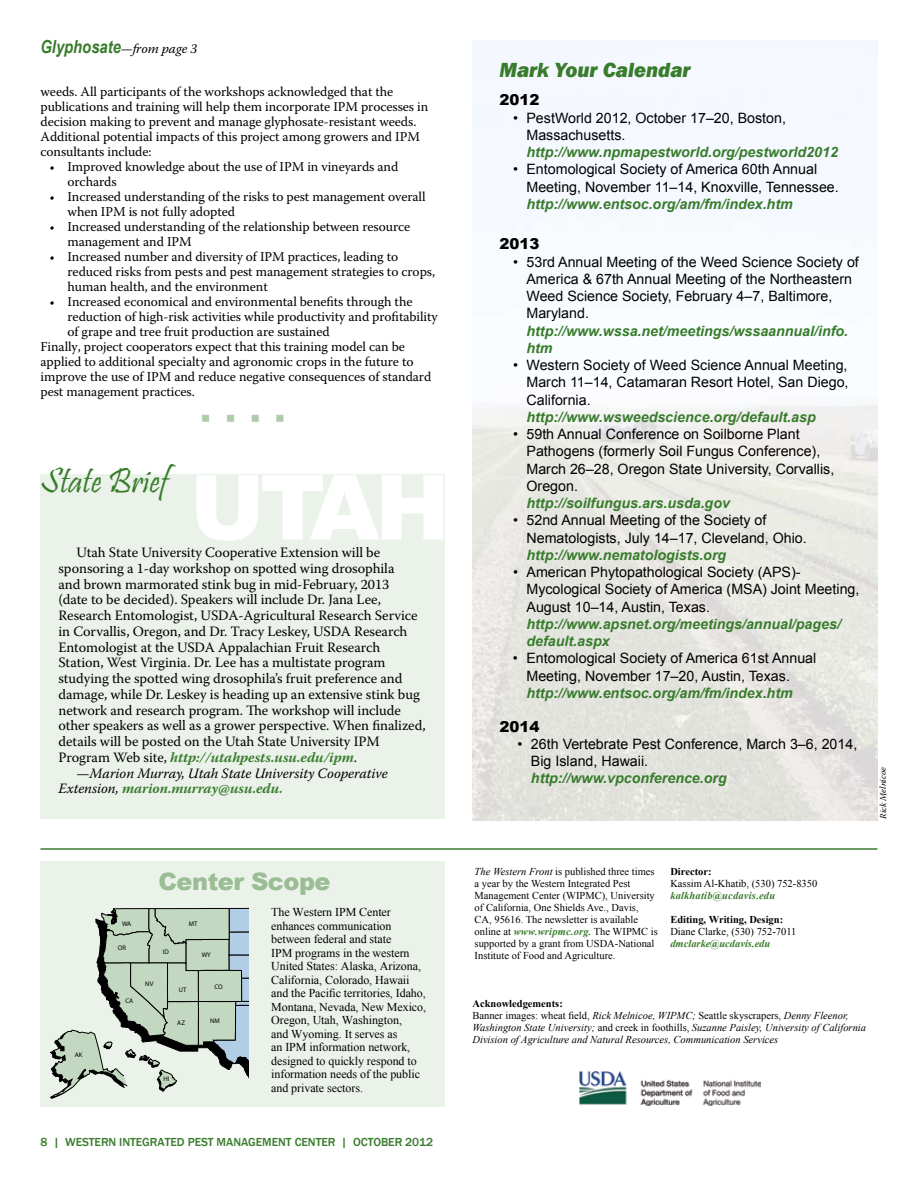
<style>
.page{position:relative;width:918px;height:1188px;background:#fff}
.page>*{position:absolute;margin:0;border:0;box-sizing:border-box;transform-origin:0 0}
.t1{font:900 90px "Arial";color:#fff}
.t2{font:36px "Pristina";color:#387c2c}
.t3{font:900 24px "Arial";letter-spacing:-.02em;color:#9bbd95}
.t4{font:italic 800 21px "Franklin Gothic";color:#387c2c}
.t5{font:italic 700 18px "Arial Narrow";color:#387c2c}
.t6{font:900 15px "Arial";color:#000}
.t7{font:14.25px/17.2px "Arial";color:#000}
.t8{font:14.25px "Warnock Pro";letter-spacing:-.005em;color:#000}
.t9{font:italic 700 14.25px/17.2px "Arial";color:#387c2c}
.t10{font:italic 700 14.25px "Warnock Pro";letter-spacing:-.005em;color:#387c2c}
.t11{font:italic 14.25px "Warnock Pro";letter-spacing:-.005em;color:#000}
.t12{font:13.5px/15px "Warnock Pro";letter-spacing:-.005em;color:#000}
.t13{font:12px/13.5px "Times New Roman";letter-spacing:-.005em;color:#000}
.t14{font:500 12px "Franklin Gothic";letter-spacing:-.005em;color:#387c2c}
.t15{font:10.5px/12px "Times New Roman";color:#000}
.t16{font:italic 10.5px/12px "Times New Roman";color:#000}
.t17{font:italic 700 10.5px "Times New Roman";letter-spacing:.005em;color:#387c2c}
.t18{font:700 10.5px "Times New Roman";color:#000}
.t19{font:italic 9px "Warnock Pro";letter-spacing:-.005em;color:#000}
.t20{font:6.6px "Futura";color:#000}
.s1{font-family:"Warnock Pro";font-weight:400;font-size:13.5px;color:#000}
.s2{font-weight:400;font-style:normal;color:#000}
.s3{font-style:normal}
.s4{font-weight:400;color:#000}
.s5{font-style:italic}
.s6{font-weight:700;font-style:italic;color:#387c2c}
.s7{font-weight:700;font-style:normal}
</style>
<div class="page">
<img style="left:472px;top:40px;width:406px;height:780px">
<hr style="left:40px;top:848px;width:838px;height:2px;background:#387c2c">
<img style="left:579px;top:1071px;width:181px;height:35px">
<div style="left:40px;top:862px;width:406px;height:245px;background:#ebf2ea"></div>
<svg style="left:50px;top:908px;width:199px;height:190px"></svg>
<div style="left:40px;top:474px;width:406px;height:345px;background:#ebf2ea"></div>
<h3 class="t5" style="left:40px;top:33px;width:158px">Glyphosate<span class="s1">—from page 3</span></h3>
<p class="t12" style="left:40px;top:84px;width:389px">weeds. All participants of the workshops acknowledged that the publications and training will help them incorporate IPM processes in decision making to prevent and manage glyphosate-resistant weeds.<br>Additional potential impacts of this project among growers and IPM consultants include:</p>
<p class="t12" style="left:68px;top:159px;width:332px;text-indent:-18px">• Improved knowledge about the use of IPM in vineyards and orchards</p>
<p class="t12" style="left:68px;top:189px;width:360px;text-indent:-18px">• Increased understanding of the risks to pest management overall when IPM is not fully adopted</p>
<p class="t12" style="left:68px;top:219px;width:344px;text-indent:-18px">• Increased understanding of the relationship between resource management and IPM</p>
<p class="t12" style="left:68px;top:249px;width:369px;text-indent:-18px">• Increased number and diversity of IPM practices, leading to reduced risks from pests and pest management strategies to crops, human health, and the environment</p>
<p class="t12" style="left:50px;top:294px;width:365px">• Increased economical and environmental benefits through the</p>
<p class="t12" style="left:68px;top:309px;width:372px">reduction of high-risk activities while productivity and profitability</p>
<p class="t12" style="left:68px;top:324px;width:264px">of grape and tree fruit production are sustained</p>
<p class="t12" style="left:41px;top:339px;width:366px">Finally, project cooperators expect that this training model can be</p>
<p class="t12" style="left:41px;top:354px;width:374px">applied to additional specialty and agronomic crops in the future to</p>
<p class="t12" style="left:41px;top:369px;width:392px">improve the use of IPM and reduce negative consequences of standard</p>
<p class="t12" style="left:41px;top:384px;width:156px">pest management practices.</p>
<h2 class="t2" style="left:40px;top:461px;width:130px">State Brief</h2>
<h1 class="t1" style="left:190px;top:442px;width:262px">UTAH</h1>
<p class="t8" style="left:59px;top:575px;width:332px">and brown marmorated stink bug in mid-February, 2013</p>
<p class="t8" style="left:59px;top:591px;width:324px">(date to be decided). Speakers will include Dr. Jana Lee,</p>
<p class="t8" style="left:59px;top:607px;width:361px">Research Entomologist, USDA-Agricultural Research Service</p>
<p class="t8" style="left:59px;top:623px;width:351px">in Corvallis, Oregon, and Dr. Tracy Leskey, USDA Research</p>
<p class="t8" style="left:59px;top:638px;width:323px">Entomologist at the USDA Appalachian Fruit Research</p>
<p class="t8" style="left:59px;top:654px;width:329px">Station, West Virginia. Dr. Lee has a multistate program</p>
<p class="t8" style="left:59px;top:670px;width:345px">studying the spotted wing drosophila’s fruit preference and</p>
<p class="t8" style="left:59px;top:686px;width:363px">damage, while Dr. Leskey is heading up an extensive stink bug</p>
<p class="t8" style="left:59px;top:701px;width:344px">network and research program. The workshop will include</p>
<p class="t8" style="left:59px;top:717px;width:369px">other speakers as well as a grower perspective. When finalized,</p>
<p class="t8" style="left:59px;top:733px;width:323px">details will be posted on the Utah State University IPM</p>
<p class="t10" style="left:59px;top:749px;width:300px"><span class="s2">Program Web site,</span> http://utahpests.usu.edu/ipm<span class="s2">.</span></p>
<p class="t11" style="left:76px;top:764px;width:313px"><span class="s3">—</span>Marion Murray, Utah State University Cooperative</p>
<p class="t10" style="left:59px;top:780px;width:226px"><span class="s4">Extension,</span> marion.murray@usu.edu.</p>
<p class="t8" style="left:76px;top:544px;width:305px">Utah State University Cooperative Extension will be</p>
<p class="t8" style="left:59px;top:560px;width:338px">sponsoring a 1-day workshop on spotted wing drosophila</p>
<p class="t20" style="left:75px;top:1051px;width:9px">AK</p>
<p class="t20" style="left:122px;top:920px;width:11px">WA</p>
<p class="t20" style="left:118px;top:944px;width:10px">OR</p>
<p class="t20" style="left:125px;top:997px;width:9px">CA</p>
<h3 class="t3" style="left:158px;top:864px;width:174px">Center Scope</h3>
<p class="t20" style="left:163px;top:948px;width:8px">ID</p>
<p class="t20" style="left:145px;top:980px;width:10px">NV</p>
<p class="t20" style="left:189px;top:920px;width:10px">MT</p>
<p class="t20" style="left:179px;top:987px;width:9px">UT</p>
<p class="t20" style="left:202px;top:951px;width:11px">WY</p>
<p class="t20" style="left:214px;top:984px;width:10px">CO</p>
<p class="t20" style="left:177px;top:1019px;width:9px">AZ</p>
<p class="t20" style="left:210px;top:1017px;width:11px">NM</p>
<p class="t20" style="left:163px;top:1076px;width:7px">HI</p>
<p class="t13" style="left:271px;top:905px;width:157px">The Western IPM Center enhances communication between federal and state<br>IPM programs in the western<br>United States: Alaska, Arizona,<br>California, Colorado, Hawaii and the Pacific territories, Idaho,<br>Montana, Nevada, New Mexico,<br>Oregon, Utah, Washington,<br>and Wyoming. It serves as<br>an IPM information network, designed to quickly respond to information needs of the public and private sectors.</p>
<p class="t14" style="left:40px;top:1135px;width:394px">8 | WESTERN INTEGRATED PEST MANAGEMENT CENTER | OCTOBER 2012</p>
<h3 class="t4" style="left:500px;top:56px;width:193px">Mark Your Calendar</h3>
<p class="t6" style="left:500px;top:89px;width:42px">2012</p>
<p class="t7" style="left:526px;top:109px;width:261px;text-indent:-13px">• PestWorld 2012, October 17–20, Boston,<br>Massachusetts.</p>
<p class="t9" style="left:526px;top:144px;width:313px">http://www.npmapestworld.org/pestworld2012</p>
<p class="t7" style="left:526px;top:161px;width:314px;text-indent:-13px">• Entomological Society of America 60th Annual<br>Meeting, November 11–14, Knoxville, Tennessee.</p>
<p class="t9" style="left:526px;top:196px;width:268px">http://www.entsoc.org/am/fm/index.htm</p>
<p class="t6" style="left:500px;top:233px;width:42px">2013</p>
<p class="t7" style="left:526px;top:253px;width:334px;text-indent:-13px">• 53rd Annual Meeting of the Weed Science Society of America &amp; 67th Annual Meeting of the Northeastern Weed Science Society, February 4–7, Baltimore, Maryland.</p>
<p class="t9" style="left:526px;top:323px;width:323px">http://www.wssa.net/meetings/wssaannual/info. htm</p>
<p class="t7" style="left:527px;top:357px;width:324px;text-align:justify;text-indent:-14px">• Western Society of Weed Science Annual Meeting, March 11–14, Catamaran Resort Hotel, San Diego, California.</p>
<p class="t9" style="left:527px;top:409px;width:291px">http://www.wsweedscience.org/default.asp</p>
<p class="t7" style="left:527px;top:426px;width:309px;text-indent:-13px">• 59th Annual Conference on Soilborne Plant Pathogens (formerly Soil Fungus Conference), March 26–28, Oregon State University, Corvallis, Oregon.</p>
<p class="t9" style="left:526px;top:495px;width:205px">http://soilfungus.ars.usda.gov</p>
<p class="t7" style="left:527px;top:512px;width:282px;text-indent:-14px">• 52nd Annual Meeting of the Society of<br>Nematologists, July 14–17, Cleveland, Ohio.</p>
<p class="t9" style="left:527px;top:547px;width:201px">http://www.nematologists.org</p>
<p class="t7" style="left:526px;top:564px;width:334px;text-indent:-13px">• American Phytopathological Society (APS)-<br>Mycological Society of America (MSA) Joint Meeting,<br>August 10–14, Austin, Texas.</p>
<p class="t9" style="left:526px;top:616px;width:316px">http://www.apsnet.org/meetings/annual/pages/ default.aspx</p>
<p class="t7" style="left:526px;top:650px;width:291px;text-indent:-13px">• Entomological Society of America 61st Annual<br>Meeting, November 17–20, Austin, Texas.</p>
<p class="t9" style="left:526px;top:685px;width:268px">http://www.entsoc.org/am/fm/index.htm</p>
<p class="t6" style="left:500px;top:715px;width:42px">2014</p>
<p class="t7" style="left:531px;top:735px;width:328px;text-indent:-13px">• 26th Vertebrate Pest Conference, March 3–6, 2014,<br>Big Island, Hawaii.</p>
<p class="t9" style="left:531px;top:770px;width:197px">http://www.vpconference.org</p>
<p class="t19" style="left:878px;top:819px;width:53px;rotate:-90deg">Rick Melnicoe</p>
<p class="t15" style="left:475px;top:866px;width:185px"><span class="s5">The Western Front</span> is published three times a year by the Western Integrated Pest Management Center (WIPMC), University of California, One Shields Ave., Davis, CA, 95616. The newsletter is available online at <span class="s6">www.wripmc.org.</span> The WIPMC is supported by a grant from USDA-National Institute of Food and Agriculture.</p>
<p class="t18" style="left:670px;top:864px;width:43px">Director:</p>
<p class="t15" style="left:670px;top:877px;width:148px">Kassim Al-Khatib, (530) 752-8350</p>
<p class="t17" style="left:670px;top:888px;width:106px">kalkhatib@ucdavis.edu</p>
<p class="t18" style="left:670px;top:912px;width:114px">Editing, Writing, Design:</p>
<p class="t15" style="left:670px;top:925px;width:128px">Diane Clarke, (530) 752-7011</p>
<p class="t17" style="left:670px;top:936px;width:102px">dmclarke@ucdavis.edu</p>
<p class="t16" style="left:472px;top:997px;width:395px"><span class="s7">Acknowledgements:<br></span><span class="s3">Banner images: wheat field,</span> Rick Melnicoe, WIPMC; <span class="s3">Seattle skyscrapers,</span> Denny Fleenor, Washington State University; <span class="s3">and creek in foothills,</span> Suzanne Paisley, University of California Division of Agriculture and Natural Resources, Communication Services</p>
</div>
